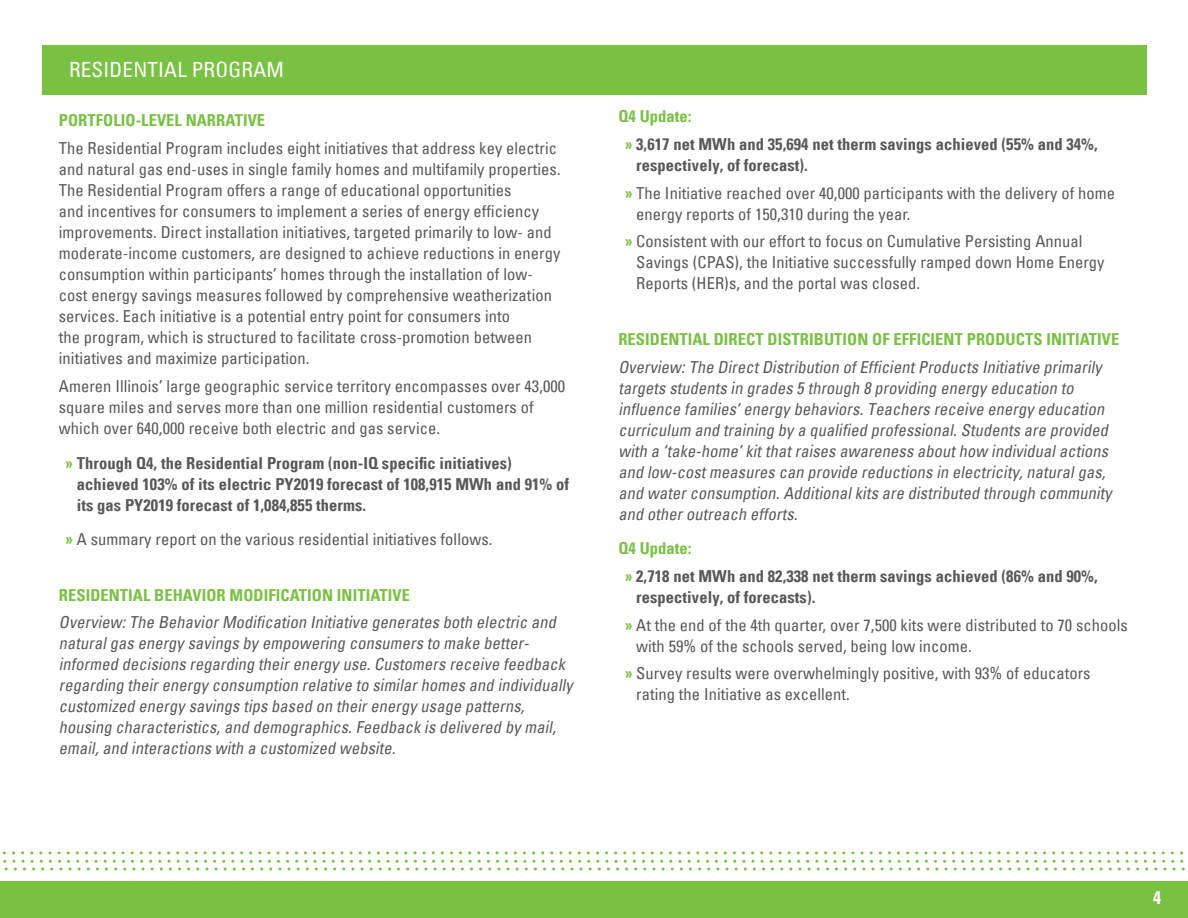
<style>
.page{position:relative;width:1188px;height:918px;background:#fff}
.page>*{position:absolute;margin:0;border:0;box-sizing:border-box;transform-origin:0 0}
.t1{font:condensed 21px "Univers LT";letter-spacing:.01em;color:#fff}
.t2{font:18px "Univers Com 67 Bold Cond";color:#fff}
.t3{font:condensed 16.5px/21px "Univers LT";letter-spacing:.005em;color:#57585a}
.t4{font:italic condensed 16.5px/21px "Univers";letter-spacing:.005em;color:#57585a}
.t5{font:16.5px/21px "Univers Com 67 Bold Cond";letter-spacing:.005em;color:#57585a}
.t6{font:16.5px "Univers Com 67 Bold Cond";letter-spacing:.005em;color:#79c142}
.s1{color:#79c142}
.s2{font-family:"Univers Com 67 Bold Cond";font-stretch:normal;color:#79c142}
</style>
<div class="page">
<div style="left:0;top:881px;width:1188px;height:37px;background:#79c142"></div>
<svg style="left:2px;top:851px;width:1181px;height:3px"></svg>
<svg style="left:3px;top:860px;width:1182px;height:11px"></svg>
<div style="left:42px;top:45px;width:1104px;height:49px;background:#79c142"></div>
<p class="t1" style="left:69px;top:57px;width:216px">RESIDENTIAL PROGRAM</p>
<p class="t6" style="left:59px;top:110px;width:208px">PORTFOLIO-LEVEL NARRATIVE</p>
<p class="t3" style="left:59px;top:138px;width:503px">The Residential Program includes eight initiatives that address key electric and natural gas end-uses in single family homes and multifamily properties.<br>The Residential Program offers a range of educational opportunities<br>and incentives for consumers to implement a series of energy efficiency improvements. Direct installation initiatives, targeted primarily to low- and moderate-income customers, are designed to achieve reductions in energy consumption within participants’ homes through the installation of low&shy;cost energy savings measures followed by comprehensive weatherization services. Each initiative is a potential entry point for consumers into<br>the program, which is structured to facilitate cross-promotion between initiatives and maximize participation.</p>
<p class="t3" style="left:59px;top:375px;width:508px">Ameren Illinois’ large geographic service territory encompasses over 43,000 square miles and serves more than one million residential customers of which over 640,000 receive both electric and gas service.</p>
<p class="t5" style="left:77px;top:452px;width:494px;text-indent:-11px"><span class="s1">»</span> Through Q4, the Residential Program (non-IQ specific initiatives) achieved 103% of its electric PY2019 forecast of 108,915 MWh and 91% of its gas PY2019 forecast of 1,084,855 therms.</p>
<p class="t3" style="left:66px;top:528px;width:428px"><span class="s2">»</span> A summary report on the various residential initiatives follows.</p>
<p class="t6" style="left:59px;top:585px;width:353px">RESIDENTIAL BEHAVIOR MODIFICATION INITIATIVE</p>
<p class="t4" style="left:59px;top:612px;width:515px">Overview: The Behavior Modification Initiative generates both electric and natural gas energy savings by empowering consumers to make better&shy;informed decisions regarding their energy use. Customers receive feedback regarding their energy consumption relative to similar homes and individually customized energy savings tips based on their energy usage patterns, housing characteristics, and demographics. Feedback is delivered by mail, email, and interactions with a customized website.</p>
<p class="t5" style="left:625px;top:102px;width:474px;line-height:27.8px;text-indent:-7px"><span class="s1">Q4 Update:<br>»</span> 3,617 net MWh and 35,694 net therm savings achieved (55% and 34%,</p>
<p class="t5" style="left:636px;top:154px;width:173px">respectively, of forecast).</p>
<p class="t3" style="left:636px;top:182px;width:480px;text-indent:-11px"><span class="s2">»</span> The Initiative reached over 40,000 participants with the delivery of home energy reports of 150,310 during the year.</p>
<p class="t3" style="left:636px;top:231px;width:470px;text-indent:-11px"><span class="s2">»</span> Consistent with our effort to focus on Cumulative Persisting Annual<br>Savings (CPAS), the Initiative successfully ramped down Home Energy<br>Reports (HER)s, and the portal was closed.</p>
<p class="t6" style="left:618px;top:329px;width:503px">RESIDENTIAL DIRECT DISTRIBUTION OF EFFICIENT PRODUCTS INITIATIVE</p>
<p class="t4" style="left:618px;top:356px;width:495px">Overview: The Direct Distribution of Efficient Products Initiative primarily targets students in grades 5 through 8 providing energy education to influence families’ energy behaviors. Teachers receive energy education curriculum and training by a qualified professional. Students are provided with a ‘take-home’ kit that raises awareness about how individual actions and low-cost measures can provide reductions in electricity, natural gas, and water consumption. Additional kits are distributed through community and other outreach efforts.</p>
<p class="t5" style="left:625px;top:534px;width:474px;line-height:27.8px;text-indent:-7px"><span class="s1">Q4 Update:<br>»</span> 2,718 net MWh and 82,338 net therm savings achieved (86% and 90%,</p>
<p class="t5" style="left:636px;top:586px;width:181px">respectively, of forecasts).</p>
<p class="t3" style="left:636px;top:614px;width:493px;text-indent:-11px"><span class="s2">»</span> At the end of the 4th quarter, over 7,500 kits were distributed to 70 schools with 59% of the schools served, being low income.</p>
<p class="t3" style="left:636px;top:663px;width:456px;text-indent:-11px"><span class="s2">»</span> Survey results were overwhelmingly positive, with 93% of educators rating the Initiative as excellent.</p>
<p class="t2" style="left:1153px;top:887px;width:9px">4</p>
</div>
